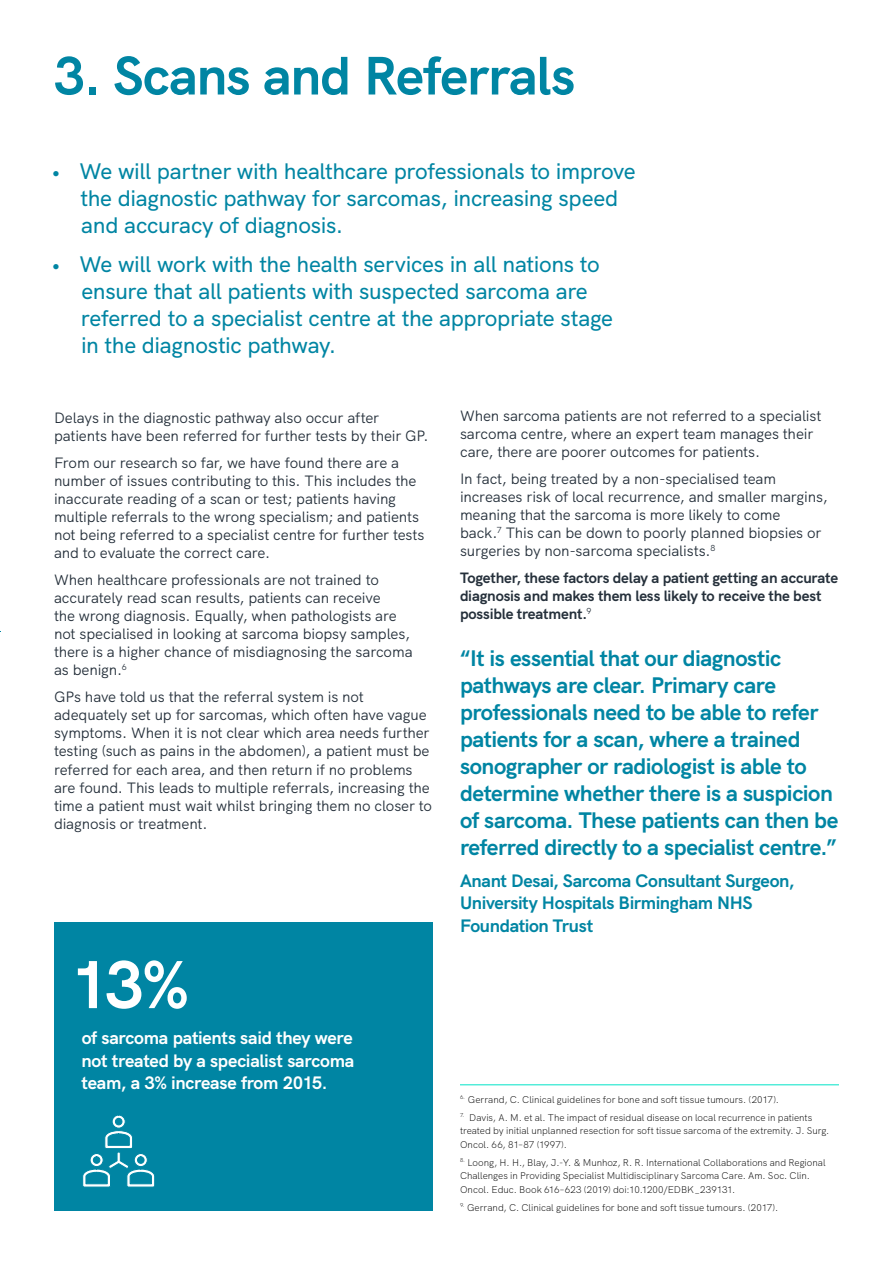
<style>
.page{position:relative;width:893px;height:1263px;background:#fff}
.page>*{position:absolute;margin:0;border:0;box-sizing:border-box;transform-origin:0 0}
.t1{font:700 67.5px "HK Grotesk";color:#fff}
.t2{font:700 54px "HK Grotesk";letter-spacing:-.015em;color:#0085a3}
.t3{font:500 22.5px/27px "HK Grotesk";letter-spacing:-.015em;color:#0085a3}
.t4{font:700 22.5px/27px "HK Grotesk";letter-spacing:-.02em;color:#0085a3}
.t5{font:700 18px/22.5px "HK Grotesk";letter-spacing:-.015em;color:#fff;text-align:justify}
.t6{font:700 18px/22.5px "HK Grotesk";letter-spacing:-.02em;color:#0085a3}
.t7{font:15px/18px "HK Grotesk";letter-spacing:-.01em;color:#25303b}
.t8{font:700 15px/18px "HK Grotesk";letter-spacing:-.01em;color:#25303b}
.t9{font:300 9.75px/13.5px "HK Grotesk";color:#000}
</style>
<div class="page">
<div style="left:54px;top:923px;width:379px;height:288px;background:#0085a3"></div>
<hr style="left:460px;top:1084px;width:379px;height:1px;background:#00e3c7">
<svg style="left:82px;top:1115px;width:73px;height:72px"></svg>
<h2 class="t2" style="left:54px;top:34px;width:523px">3. Scans and Referrals</h2>
<h3 class="t3" style="left:80px;top:156px;width:557px;text-indent:-29px">• We will partner with healthcare professionals to improve the diagnostic pathway for sarcomas, increasing speed and accuracy of diagnosis.</h3>
<h3 class="t3" style="left:81px;top:249px;width:534px;text-indent:-29px">• We will work with the health services in all nations to ensure that all patients with suspected sarcoma are referred to a specialist centre at the appropriate stage in the diagnostic pathway.</h3>
<p class="t7" style="left:54px;top:408px;width:376px">Delays in the diagnostic pathway also occur after patients have been referred for further tests by their GP.</p>
<p class="t7" style="left:54px;top:453px;width:372px">From our research so far, we have found there are a number of issues contributing to this. This includes the inaccurate reading of a scan or test; patients having multiple referrals to the wrong specialism; and patients not being referred to a specialist centre for further tests and to evaluate the correct care.</p>
<p class="t7" style="left:54px;top:570px;width:360px">When healthcare professionals are not trained to accurately read scan results, patients can receive<br>the wrong diagnosis. Equally, when pathologists are not specialised in looking at sarcoma biopsy samples, there is a higher chance of misdiagnosing the sarcoma as benign.<sup>6</sup></p>
<p class="t7" style="left:54px;top:687px;width:380px">GPs have told us that the referral system is not adequately set up for sarcomas, which often have vague symptoms. When it is not clear which area needs further testing (such as pains in the abdomen), a patient must be referred for each area, and then return if no problems are found. This leads to multiple referrals, increasing the time a patient must wait whilst bringing them no closer to diagnosis or treatment.</p>
<h1 class="t1" style="left:70px;top:932px;width:121px">13%</h1>
<p class="t5" style="left:82px;top:1025px;width:274px">of sarcoma patients said they were not treated by a specialist sarcoma team, a 3% increase from 2015.</p>
<p class="t7" style="left:460px;top:405px;width:363px">When sarcoma patients are not referred to a specialist sarcoma centre, where an expert team manages their care, there are poorer outcomes for patients.</p>
<p class="t7" style="left:460px;top:468px;width:369px">In fact, being treated by a non-specialised team increases risk of local recurrence, and smaller margins, meaning that the sarcoma is more likely to come<br>back.<sup>7</sup> This can be down to poorly planned biopsies or surgeries by non-sarcoma specialists.<sup>8</sup></p>
<p class="t8" style="left:460px;top:567px;width:380px">Together, these factors delay a patient getting an accurate diagnosis and makes them less likely to receive the best possible treatment.<sup>9</sup></p>
<p class="t4" style="left:460px;top:643px;width:380px">“It is essential that our diagnostic pathways are clear. Primary care professionals need to be able to refer patients for a scan, where a trained sonographer or radiologist is able to determine whether there is a suspicion of sarcoma. These patients can then be referred directly to a specialist centre.”</p>
<p class="t6" style="left:460px;top:867px;width:336px">Anant Desai, Sarcoma Consultant Surgeon,<br>University Hospitals Birmingham NHS<br>Foundation Trust</p>
<p class="t9" style="left:460px;top:1091px;width:320px"><sup>6.</sup> Gerrand, C. Clinical guidelines for bone and soft tissue tumours. (2017).</p>
<p class="t9" style="left:460px;top:1109px;width:371px"><sup>7.</sup> Davis, A. M. et al. The impact of residual disease on local recurrence in patients treated by initial unplanned resection for soft tissue sarcoma of the extremity. J. Surg.<br>Oncol. 66, 81–87 (1997).</p>
<p class="t9" style="left:460px;top:1154px;width:367px"><sup>8.</sup> Loong, H. H., Blay, J.-Y. &amp; Munhoz, R. R. International Collaborations and Regional<br>Challenges in Providing Specialist Multidisciplinary Sarcoma Care. Am. Soc. Clin.<br>Oncol. Educ. Book 616–623 (2019) doi:10.1200/EDBK_239131.</p>
<p class="t9" style="left:460px;top:1199px;width:320px"><sup>9.</sup> Gerrand, C. Clinical guidelines for bone and soft tissue tumours. (2017).</p>
</div>
